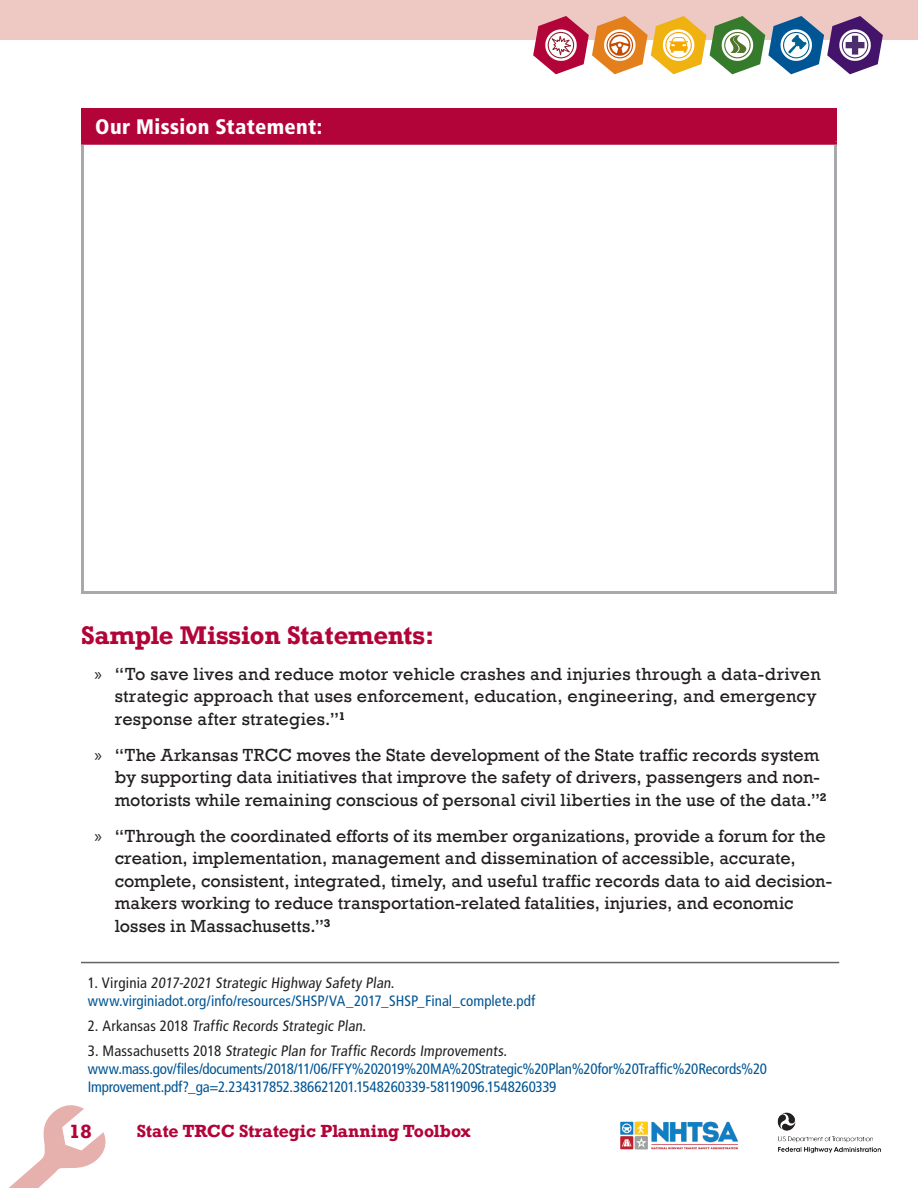
<style>
.page{position:relative;width:918px;height:1188px;background:#fff}
.page>*{position:absolute;margin:0;border:0;box-sizing:border-box;transform-origin:0 0}
.Heading_1{font:700 24px "Rockwell";letter-spacing:-.01em;color:#b30439}
.Frutiger_Table_Headi{font:900 condensed 21px "Frutiger LT Std";letter-spacing:.02em;color:#fff}
.t1{font:18px/22.5px "Rockwell";letter-spacing:.005em;color:#231f20}
.t2{font:700 18px "Rockwell";color:#b30439}
.t3{font:700 16.5px "Rockwell";color:#b30439}
.Bullet_L1_Numbered{font:condensed 15px/18px "Frutiger LT Std";letter-spacing:-.015em;color:#005594}
.Bullet_L1_Numbered_F{font:condensed 15px/18px "Frutiger LT Std";letter-spacing:.005em;color:#005594}
.Bullet_L1_Numbered-2{font:condensed 15px "Frutiger LT Std";letter-spacing:.01em;color:#231f20}
.s1{font-family:"Myriad Pro"}
.s2{color:#231f20}
</style>
<div class="page">
<div style="left:0;top:0;width:918px;height:40px;background:#eec9c3"></div>
<svg style="left:9px;top:1105px;width:97px;height:83px"></svg>
<img style="left:777px;top:1112px;width:104px;height:42px">
<img style="left:620px;top:1121px;width:119px;height:29px">
<svg style="left:533px;top:16px;width:350px;height:58px"></svg>
<div style="left:82px;top:110px;width:754px;height:33px;background:#b30439"></div>
<hr style="left:81px;top:108px;width:756px;height:3px;background:#b30439">
<hr style="left:81px;top:111px;width:3px;height:31px;background:#b30439">
<hr style="left:834px;top:111px;width:3px;height:31px;background:#b30439">
<hr style="left:81px;top:142px;width:756px;height:3px;background:#b30439">
<hr style="left:81px;top:145px;width:3px;height:446px;background:#a8a9ad">
<hr style="left:834px;top:145px;width:3px;height:446px;background:#a8a9ad">
<hr style="left:81px;top:591px;width:756px;height:3px;background:#a8a9ad">
<hr style="left:81px;top:962px;width:758px;height:1px;background:#636366">
<p class="Frutiger_Table_Headi" style="left:95px;top:114px;width:228px">Our Mission Statement:</p>
<p class="Heading_1" style="left:81px;top:620px;width:355px">Sample Mission Statements:</p>
<p class="t1" style="left:115px;top:663px;width:707px;text-indent:-20px"><span class="s1">»</span> “To save lives and reduce motor vehicle crashes and injuries through a data-driven strategic approach that uses enforcement, education, engineering, and emergency response after strategies.”<sup>1</sup></p>
<p class="t1" style="left:115px;top:744px;width:713px;text-indent:-20px"><span class="s1">»</span> “The Arkansas TRCC moves the State development of the State traffic records system by supporting data initiatives that improve the safety of drivers, passengers and non&shy;motorists while remaining conscious of personal civil liberties in the use of the data.”<sup>2</sup></p>
<p class="t1" style="left:115px;top:825px;width:719px;text-indent:-20px"><span class="s1">»</span> “Through the coordinated efforts of its member organizations, provide a forum for the creation, implementation, management and dissemination of accessible, accurate, complete, consistent, integrated, timely, and useful traffic records data to aid decision&shy;makers working to reduce transportation-related fatalities, injuries, and economic losses in Massachusetts.”<sup>3</sup></p>
<p class="Bullet_L1_Numbered_F" style="left:88px;top:974px;width:449px"><span class="s2">1. V irginia 2017-2021 Strategic Highway Safety Plan. </span>www.virginiadot.org/info/resources/SHSP/VA_2017_SHSP_Final_complete.pdf</p>
<p class="Bullet_L1_Numbered-2" style="left:88px;top:1017px;width:280px">2. Arkansas 2018 Traffic Records Strategic Plan.</p>
<p class="Bullet_L1_Numbered" style="left:88px;top:1041px;width:681px"><span class="s2">3. Massachusett s 2018 Strategic Plan for Traffic Records Improvements. </span>www.mass.gov/files/documents/2018/11/06/FFY%202019%20MA%20Strategic%20Plan%20for%20Traffic%20Records%20<br>Improvement.pdf?_ga=2.234317852.386621201.1548260339-58119096.1548260339</p>
<p class="t2" style="left:69px;top:1120px;width:24px">18</p>
<p class="t3" style="left:137px;top:1121px;width:335px">State TRCC Strategic Planning Toolbox</p>
</div>
